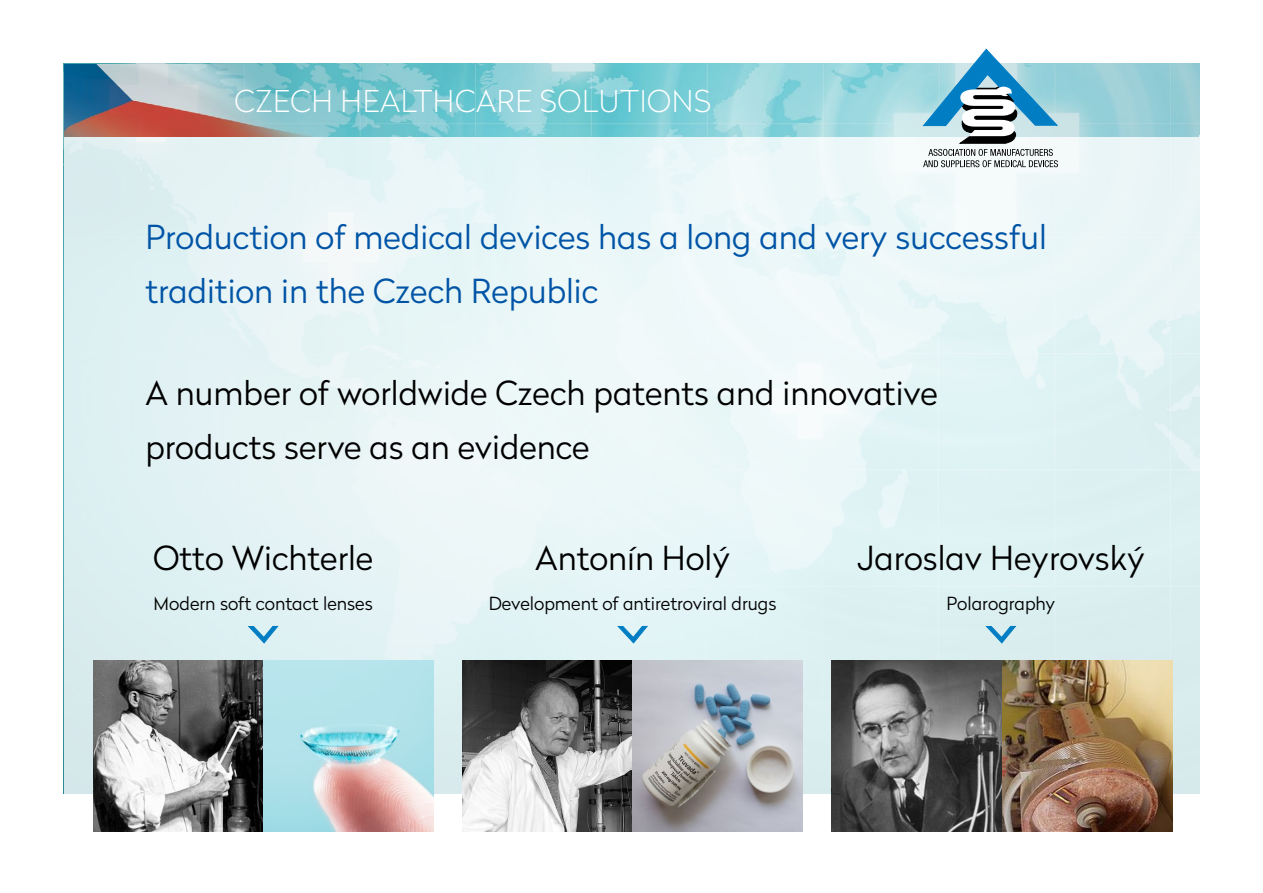
<style>
.page{position:relative;width:1263px;height:893px;background:#fff}
.page>*{position:absolute;margin:0;border:0;box-sizing:border-box;transform-origin:0 0}
.t1{font:300 33px/54.6px "Radikal";color:#000}
.t2{font:300 33px/54.6px "Radikal";color:#0054a6}
.t3{font:100 30px "Radikal";letter-spacing:.02em;color:#fff}
.t4{font:300 18px "Radikal";color:#000}
</style>
<div class="page">
<div style="left:64px;top:136px;width:1135px;height:695px;background:linear-gradient(to bottom,#eaf7f9,#deeeef)"></div>
<img style="left:64px;top:64px;width:1135px;height:73px">
<img style="left:93px;top:661px;width:340px;height:170px">
<img style="left:462px;top:661px;width:341px;height:170px">
<img style="left:832px;top:661px;width:340px;height:170px">
<svg style="left:249px;top:626px;width:29px;height:17px"></svg>
<svg style="left:618px;top:626px;width:29px;height:17px"></svg>
<svg style="left:986px;top:626px;width:29px;height:17px"></svg>
<svg style="left:923px;top:49px;width:135px;height:118px"></svg>
<p class="t3" style="left:234px;top:80px;width:478px">CZECH HEALTHCARE SOLUTIONS</p>
<p class="t2" style="left:145px;top:208px;width:903px">Production of medical devices has a long and very successful tradition in the Czech Republic</p>
<p class="t1" style="left:145px;top:364px;width:794px">A number of worldwide Czech patents and innovative products serve as an evidence</p>
<p class="t1" style="left:153px;top:530px;width:222px">Otto Wichterle</p>
<p class="t4" style="left:154px;top:591px;width:221px">Modern soft contact lenses</p>
<p class="t1" style="left:535px;top:530px;width:197px">Antonín Holý</p>
<p class="t4" style="left:489px;top:591px;width:289px">Development of antiretroviral drugs</p>
<p class="t1" style="left:857px;top:530px;width:289px">Jaroslav Heyrovský</p>
<p class="t4" style="left:947px;top:591px;width:110px">Polarography</p>
</div>
